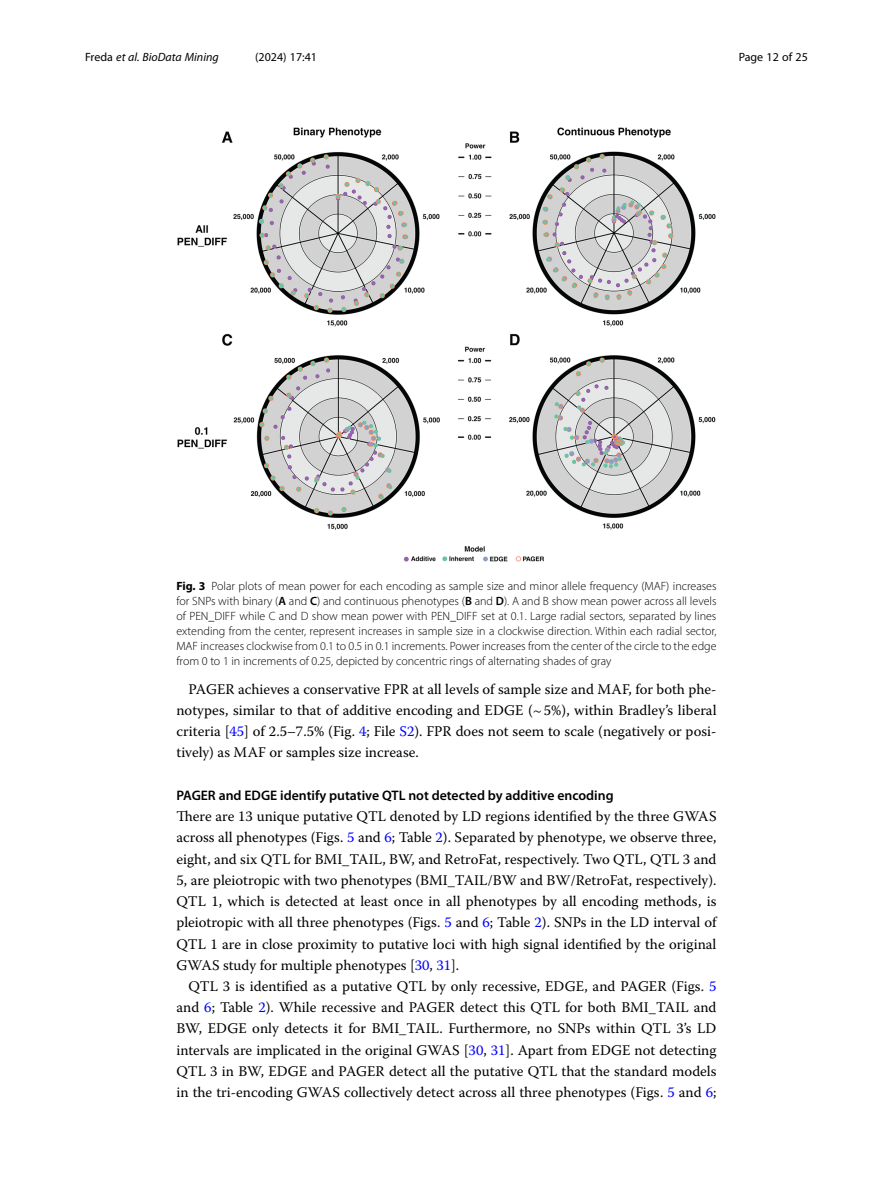
<style>
.page{position:relative;width:893px;height:1191px;background:#fff}
.page>*{position:absolute;margin:0;border:0;box-sizing:border-box;transform-origin:0 0}
.Body_Text_Indent{font:14.7px/21.1px "Warnock Pro";color:#000;text-align:justify}
.Body_Text{font:14.7px/21.1px "Warnock Pro";color:#000;text-align:justify}
.Head_2{font:600 13.8px "Myriad Pro";color:#000}
.Figure_Caption{font:300 12px/15px "Myriad Pro";color:#000;text-align:justify}
.t1{font:italic 12px "Myriad Pro";color:#000}
.t2{font:12px "Myriad Pro";color:#000}
.s1{font-style:normal}
.s2{font-weight:700}
.s3{font-weight:600}
.s4{color:#00f}
</style>
<div class="page">
<img style="left:177px;top:127px;width:539px;height:435px">
<p class="t1" style="left:85px;top:50px;width:135px"><span class="s1">Freda</span> et al. BioData Mining</p>
<p class="t2" style="left:255px;top:50px;width:63px">(2024) 17:41</p>
<p class="t2" style="left:739px;top:50px;width:71px">Page 12 of 25</p>
<p class="Figure_Caption" style="left:176px;top:578px;width:542px"><span class="s2">Fig. 3</span> Polar plots of mean power for each encoding as sample size and minor allele frequency (MAF) increases for SNPs with binary (<span class="s3">A</span> and <span class="s3">C</span>) and continuous phenotypes (<span class="s3">B</span> and <span class="s3">D</span>). A and B show mean power across all levels of PEN_DIFF while C and D show mean power with PEN_DIFF set at 0.1. Large radial sectors, separated by lines extending from the center, represent increases in sample size in a clockwise direction. Within each radial sector, MAF increases clockwise from 0.1 to 0.5 in 0.1 increments. Power increases from the center of the circle to the edge from 0 to 1 in increments of 0.25, depicted by concentric rings of alternating shades of gray</p>
<p class="Body_Text_Indent" style="left:176px;top:678px;width:542px;text-indent:12px">PAGER achieves a conservative FPR at all levels of sample size and MAF, for both phe&shy;notypes, similar to that of additive encoding and EDGE (~5%), within Bradley’s liberal criteria [<span class="s4">45</span>] of 2.5–7.5% (Fig. <span class="s4">4</span>; File <span class="s4">S2</span>). FPR does not seem to scale (negatively or posi&shy;tively) as MAF or samples size increase.</p>
<p class="Head_2" style="left:176px;top:786px;width:439px">PAGER and EDGE identify putative QTL not detected by additive encoding</p>
<p class="Body_Text" style="left:176px;top:805px;width:542px">There are 13 unique putative QTL denoted by LD regions identified by the three GWAS across all phenotypes (Figs. <span class="s4">5</span> and <span class="s4">6</span>; Table <span class="s4">2</span>). Separated by phenotype, we observe three, eight, and six QTL for BMI_TAIL, BW, and RetroFat, respectively. Two QTL, QTL 3 and 5, are pleiotropic with two phenotypes (BMI_TAIL/BW and BW/RetroFat, respectively).<br>QTL 1, which is detected at least once in all phenotypes by all encoding methods, is pleiotropic with all three phenotypes (Figs. <span class="s4">5</span> and <span class="s4">6</span>; Table <span class="s4">2</span>). SNPs in the LD interval of QTL 1 are in close proximity to putative loci with high signal identified by the original GWAS study for multiple phenotypes [<span class="s4">30</span>, <span class="s4">31</span>].</p>
<p class="Body_Text_Indent" style="left:176px;top:975px;width:542px;text-indent:12px">QTL 3 is identified as a putative QTL by only recessive, EDGE, and PAGER (Figs. <span class="s4">5 </span>and <span class="s4">6</span>; Table <span class="s4">2</span>). While recessive and PAGER detect this QTL for both BMI_TAIL and BW, EDGE only detects it for BMI_TAIL. Furthermore, no SNPs within QTL 3’s LD intervals are implicated in the original GWAS [<span class="s4">30</span>, <span class="s4">31</span>]. Apart from EDGE not detecting QTL 3 in BW, EDGE and PAGER detect all the putative QTL that the standard models in the tri-encoding GWAS collectively detect across all three phenotypes (Figs. <span class="s4">5</span> and <span class="s4">6</span>;</p>
</div>
